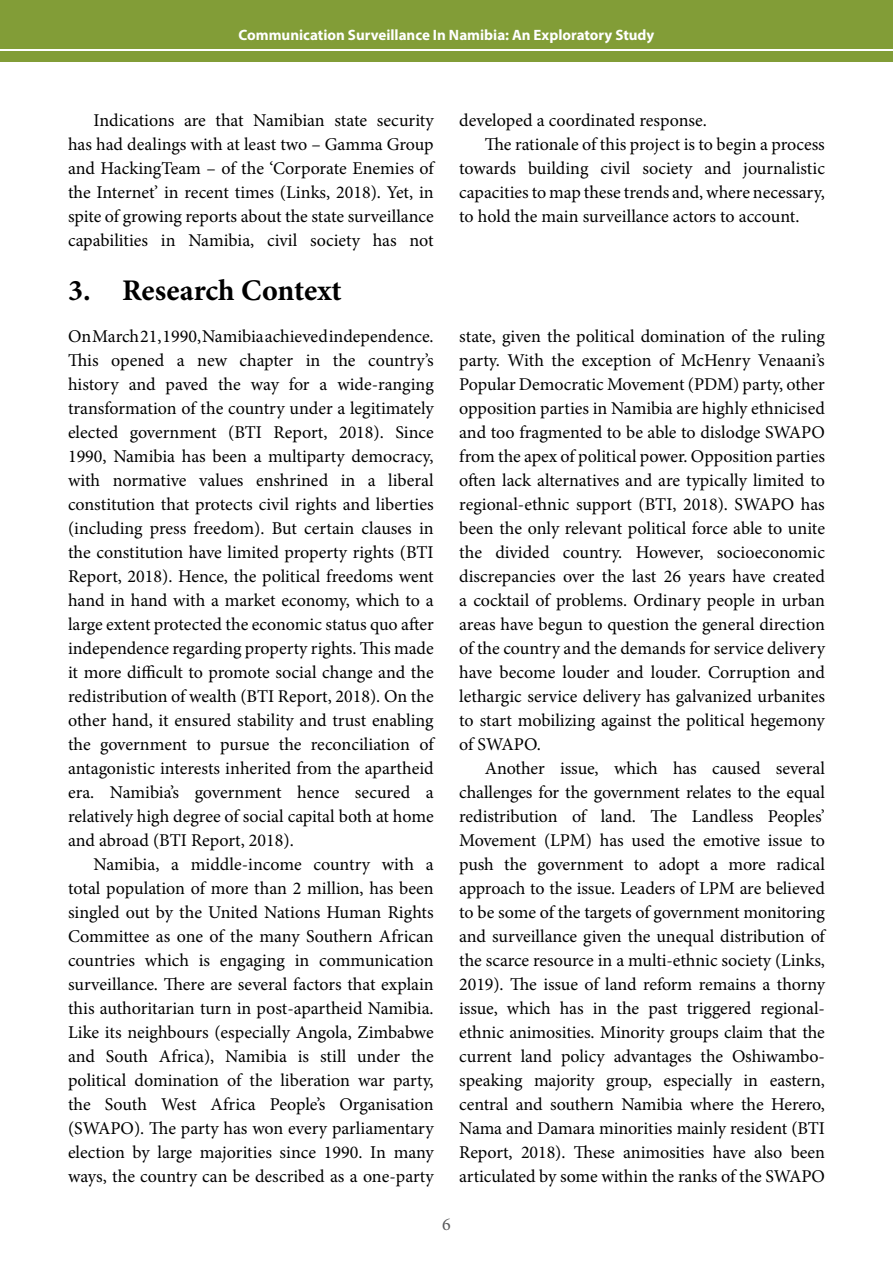
<style>
.page{position:relative;width:893px;height:1263px;background:#fff}
.page>*{position:absolute;margin:0;border:0;box-sizing:border-box;transform-origin:0 0}
.t1{font:700 30px "Minion Pro";letter-spacing:-.005em;color:#000}
.t2{font:18px/24px "Minion Pro";color:#000;text-align:justify}
.t3{font:18px "Minion Pro";color:#58595b}
.t4{font:700 15px "Myriad Pro";color:#fff}
</style>
<div class="page">
<div style="left:0;top:0;width:893px;height:62px;background:#829d37"></div>
<hr style="left:0;top:49px;width:893px;height:2px;background:#fff">
<p class="t4" style="left:239px;top:26px;width:417px">Communication Surveillance In Namibia: An Exploratory Study</p>
<p class="t2" style="left:68px;top:108px;width:367px;text-indent:26px">Indications are that Namibian state security has had dealings with at least two – Gamma Group and HackingTeam – of the ‘Corporate Enemies of the Internet’ in recent times (Links, 2018). Yet, in spite of growing reports about the state surveillance capabilities in Namibia, civil society has not</p>
<p class="t2" style="left:459px;top:108px;width:249px">developed a coordinated response.</p>
<p class="t2" style="left:485px;top:132px;width:342px">The rationale of this project is to begin a process</p>
<p class="t2" style="left:459px;top:156px;width:367px">towards building civil society and journalistic</p>
<p class="t2" style="left:459px;top:180px;width:367px">capacities to map these trends and, where necessary,</p>
<p class="t2" style="left:459px;top:204px;width:342px">to hold the main surveillance actors to account.</p>
<h1 class="t1" style="left:68px;top:270px;width:275px">3. Research Context</h1>
<p class="t2" style="left:68px;top:324px;width:367px">On March 21, 1990, Namibia achieved independence.<br>This opened a new chapter in the country’s history and paved the way for a wide-ranging transformation of the country under a legitimately elected government (BTI Report, 2018). Since 1990, Namibia has been a multiparty democracy, with normative values enshrined in a liberal constitution that protects civil rights and liberties (including press freedom). But certain clauses in the constitution have limited property rights (BTI Report, 2018). Hence, the political freedoms went hand in hand with a market economy, which to a large extent protected the economic status quo after independence regarding property rights. This made it more difficult to promote social change and the redistribution of wealth (BTI Report, 2018). On the other hand, it ensured stability and trust enabling the government to pursue the reconciliation of antagonistic interests inherited from the apartheid era. Namibia’s government hence secured a relatively high degree of social capital both at home and abroad (BTI Report, 2018).</p>
<p class="t2" style="left:68px;top:852px;width:367px;text-indent:26px">Namibia, a middle-income country with a total population of more than 2 million, has been singled out by the United Nations Human Rights Committee as one of the many Southern African countries which is engaging in communication surveillance. There are several factors that explain this authoritarian turn in post-apartheid Namibia.<br>Like its neighbours (especially Angola, Zimbabwe and South Africa), Namibia is still under the political domination of the liberation war party, the South West Africa People’s Organisation (SWAPO). The party has won every parliamentary election by large majorities since 1990. In many ways, the country can be described as a one-party</p>
<p class="t2" style="left:459px;top:324px;width:367px">state, given the political domination of the ruling party. With the exception of McHenry Venaani’s Popular Democratic Movement (PDM) party, other opposition parties in Namibia are highly ethnicised and too fragmented to be able to dislodge SWAPO from the apex of political power. Opposition parties often lack alternatives and are typically limited to regional-ethnic support (BTI, 2018). SWAPO has been the only relevant political force able to unite the divided country. However, socioeconomic discrepancies over the last 26 years have created a cocktail of problems. Ordinary people in urban areas have begun to question the general direction of the country and the demands for service delivery have become louder and louder. Corruption and lethargic service delivery has galvanized urbanites to start mobilizing against the political hegemony of SWAPO.</p>
<p class="t2" style="left:459px;top:756px;width:367px;text-indent:26px">Another issue, which has caused several challenges for the government relates to the equal redistribution of land. The Landless Peoples’ Movement (LPM) has used the emotive issue to push the government to adopt a more radical approach to the issue. Leaders of LPM are believed to be some of the targets of government monitoring and surveillance given the unequal distribution of the scarce resource in a multi-ethnic society (Links, 2019). The issue of land reform remains a thorny issue, which has in the past triggered regional&shy;ethnic animosities. Minority groups claim that the current land policy advantages the Oshiwambo&shy;speaking majority group, especially in eastern, central and southern Namibia where the Herero, Nama and Damara minorities mainly resident (BTI Report, 2018). These animosities have also been articulated by some within the ranks of the SWAPO</p>
<p class="t3" style="left:442px;top:1212px;width:10px">6</p>
</div>
